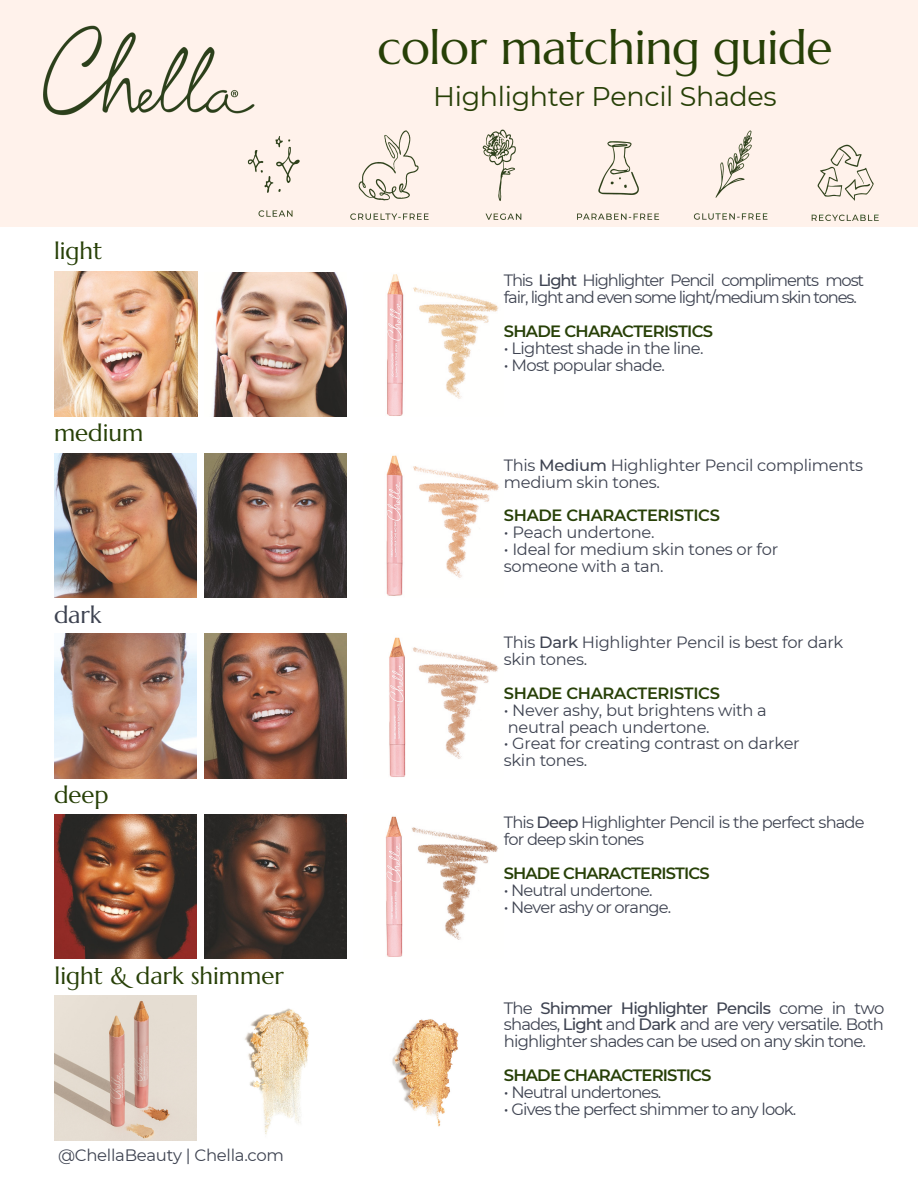
<style>
.page{position:relative;width:918px;height:1188px;background:#fff}
.page>*{position:absolute;margin:0;border:0;box-sizing:border-box;transform-origin:0 0}
.t1{font:48px "Marcellus";letter-spacing:-.01em;color:#274007}
.t2{font:27px "Montserrat";letter-spacing:-.015em;color:#274007}
.t3{font:24px "Marcellus";color:#274007}
.t4{font:24px "Marcellus";color:#3e4351}
.t5{font:16.5px/16.8px "Montserrat";letter-spacing:-.05em;color:#3e4351;text-align:justify}
.t6{font:16.5px "Montserrat";letter-spacing:-.015em;color:#3e4351}
.t7{font:600 16.5px "Montserrat";letter-spacing:-.05em;color:#274007}
.t8{font:16.35px/16.8px "Montserrat";letter-spacing:-.02em;color:#3e4351}
.t9{font:16.35px/16.8px "Montserrat";letter-spacing:-.05em;color:#3e4351}
.t10{font:16.35px/16.8px "Montserrat";letter-spacing:-.075em;color:#3e4351}
.t11{font:600 16.35px "Montserrat";letter-spacing:-.03em;color:#274007}
.t12{font:16.35px "Montserrat";letter-spacing:-.045em;color:#3e4351}
.t13{font:600 16.35px "Montserrat";letter-spacing:-.05em;color:#274007}
.s1{font-weight:500}
</style>
<div class="page">
<img style="left:55px;top:272px;width:142px;height:144px">
<img style="left:212px;top:272px;width:135px;height:145px">
<img style="left:204px;top:453px;width:143px;height:145px">
<img style="left:204px;top:634px;width:143px;height:144px">
<img style="left:204px;top:814px;width:143px;height:144px">
<img style="left:54px;top:453px;width:143px;height:145px">
<img style="left:54px;top:634px;width:143px;height:144px">
<img style="left:54px;top:814px;width:143px;height:144px">
<img style="left:387px;top:274px;width:112px;height:142px">
<img style="left:386px;top:455px;width:113px;height:141px">
<img style="left:389px;top:637px;width:110px;height:140px">
<img style="left:385px;top:816px;width:114px;height:141px">
<img style="left:392px;top:1019px;width:67px;height:108px">
<img style="left:245px;top:1008px;width:64px;height:127px">
<div style="left:0;top:0;width:918px;height:227px;background:#fff2eb"></div>
<img style="left:247px;top:136px;width:53px;height:81px">
<img style="left:350px;top:129px;width:529px;height:92px">
<img style="left:43px;top:25px;width:211px;height:91px">
<img style="left:54px;top:996px;width:143px;height:144px">
<h3 class="t3" style="left:54px;top:236px;width:50px">light</h3>
<h3 class="t3" style="left:54px;top:418px;width:91px">medium</h3>
<h3 class="t4" style="left:54px;top:599px;width:49px">dark</h3>
<h3 class="t3" style="left:54px;top:780px;width:56px">deep</h3>
<h3 class="t3" style="left:55px;top:961px;width:231px">light &amp; dark shimmer</h3>
<p class="t6" style="left:58px;top:1145px;width:228px">@ChellaBeauty | Chella.com</p>
<h1 class="t1" style="left:377px;top:17px;width:457px">color matching guide</h1>
<h2 class="t2" style="left:433px;top:79px;width:345px">Highlighter Pencil Shades</h2>
<p class="t10" style="left:504px;top:272px;width:362px">This <span class="s1">Light</span> Highlighter Pencil compliments most fair, light and even some light/medium skin tones.</p>
<p class="t11" style="left:504px;top:321px;width:211px">SHADE CHARACTERISTICS</p>
<p class="t12" style="left:504px;top:338px;width:201px">• Lightest shade in the line.</p>
<p class="t12" style="left:504px;top:355px;width:163px">• Most popular shade.</p>
<p class="t8" style="left:504px;top:456px;width:361px">This <span class="s1">Medium</span> Highlighter Pencil compliments medium skin tones.</p>
<p class="t11" style="left:504px;top:505px;width:218px">SHADE CHARACTERISTICS</p>
<p class="t8" style="left:504px;top:524px;width:152px">• Peach undertone.</p>
<p class="t8" style="left:504px;top:541px;width:276px">• Ideal for medium skin tones or for someone with a tan.</p>
<p class="t8" style="left:504px;top:634px;width:341px">This <span class="s1">Dark</span> Highlighter Pencil is best for dark skin tones.</p>
<p class="t11" style="left:504px;top:683px;width:218px">SHADE CHARACTERISTICS</p>
<p class="t8" style="left:504px;top:701px;width:264px">• Never ashy, but brightens with a neutral peach undertone.</p>
<p class="t8" style="left:504px;top:735px;width:297px">• Great for creating contrast on darker skin tones.</p>
<p class="t9" style="left:504px;top:814px;width:362px">This <span class="s1">Deep</span> Highlighter Pencil is the perfect shade for deep skin tones</p>
<p class="t13" style="left:504px;top:863px;width:207px">SHADE CHARACTERISTICS</p>
<p class="t9" style="left:504px;top:882px;width:150px">• Neutral undertone.</p>
<p class="t9" style="left:504px;top:898px;width:169px">• Never ashy or orange.</p>
<p class="t5" style="left:504px;top:999px;width:382px">The <span class="s1">Shimmer Highlighter Pencils</span> come in two shades, <span class="s1">Light</span> and <span class="s1">Dark</span> and are very versatile. Both highlighter shades can be used on any skin tone.</p>
<p class="t7" style="left:504px;top:1065px;width:209px">SHADE CHARACTERISTICS</p>
<p class="t5" style="left:504px;top:1084px;width:159px">• Neutral undertones.</p>
<p class="t5" style="left:504px;top:1101px;width:294px">• Gives the perfect shimmer to any look.</p>
</div>
